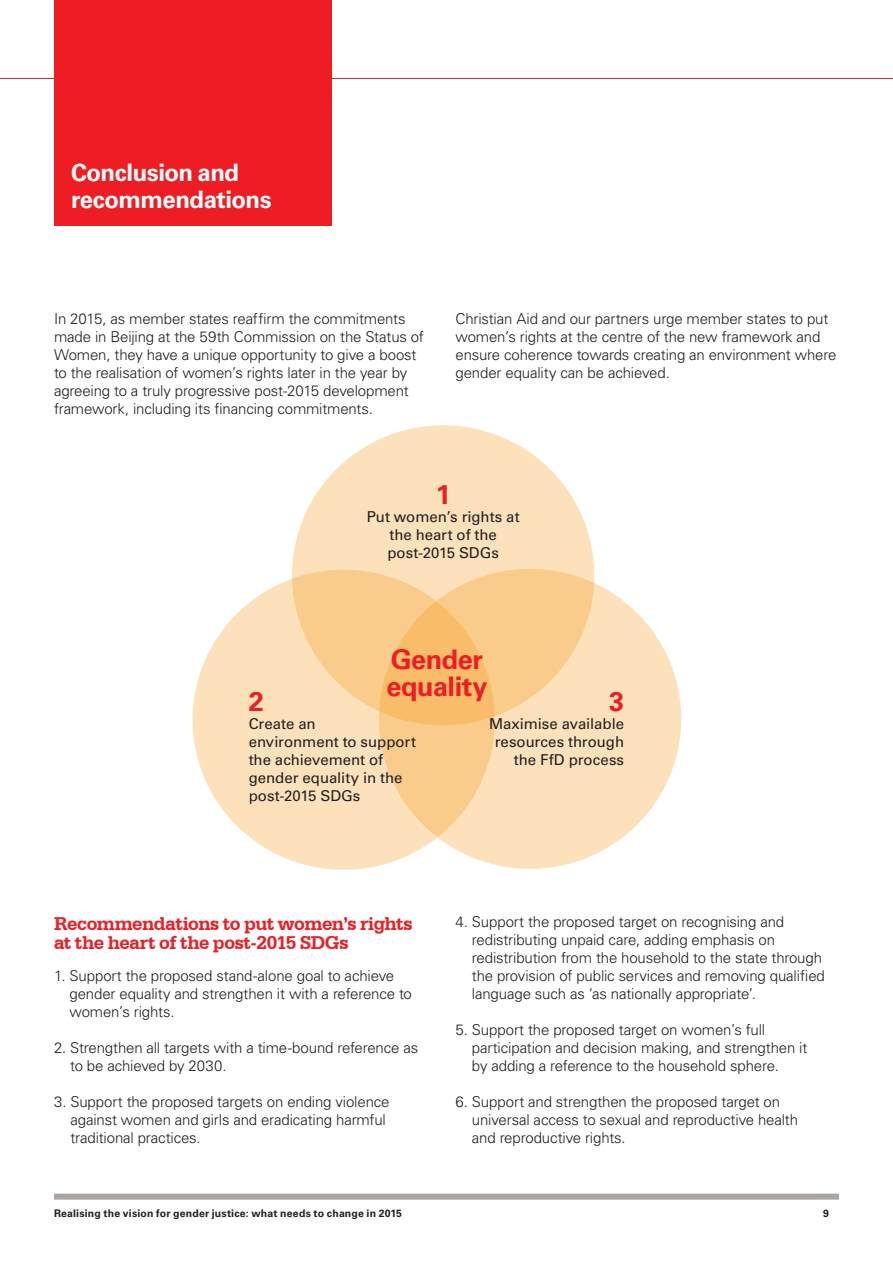
<style>
.page{position:relative;width:893px;height:1263px;background:#fff}
.page>*{position:absolute;margin:0;border:0;box-sizing:border-box;transform-origin:0 0}
.t1{font:700 27px/27px "Univers CA";letter-spacing:-.015em;color:#ee1d23}
.t2{font:700 24px/27px "Univers CA";letter-spacing:-.02em;color:#fff}
.t3{font:700 19.5px/19.5px "Serifa BT";letter-spacing:-.025em;color:#ee1d23}
.t4{font:300 15px/18px "Univers CA";letter-spacing:-.01em;color:#231f20}
.t5{font:15px/18px "Univers CA";letter-spacing:-.005em;color:#231f20;text-align:right}
.t6{font:700 10.5px "Univers CA";letter-spacing:.015em;color:#231f20}
</style>
<div class="page">
<div style="left:54px;top:1193px;width:785px;height:6px;background:#ada5a3"></div>
<hr style="left:0;top:78px;width:893px;height:1px;background:#d1232a">
<div style="left:54px;top:0;width:277px;height:225px;background:#ee1d23"></div>
<div style="left:292px;top:425px;width:302px;height:300px;background:#fce1bb;border-radius:50%"></div>
<svg style="left:193px;top:570px;width:302px;height:300px;background:#fbdcb0"></svg>
<svg style="left:379px;top:569px;width:302px;height:300px;background:#fad5a0"></svg>
<h2 class="t2" style="left:71px;top:159px;width:202px">Conclusion and recommendations</h2>
<p class="t4" style="left:54px;top:310px;width:371px">In 2015, as member states reaffirm the commitments made in Beijing at the 59th Commission on the Status of Women, they have a unique opportunity to give a boost to the realisation of women’s rights later in the year by agreeing to a truly progressive post-2015 development framework, including its financing commitments.</p>
<p class="t4" style="left:455px;top:310px;width:382px">Christian Aid and our partners urge member states to put women’s rights at the centre of the new framework and ensure coherence towards creating an environment where gender equality can be achieved.</p>
<h1 class="t1" style="left:436px;top:481px;width:17px">1</h1>
<p class="t5" style="left:367px;top:508px;width:155px;text-align:center">Put women’s rights at the heart of the post-2015 SDGs</p>
<h1 class="t1" style="left:386px;top:646px;width:102px">Gender equality</h1>
<h1 class="t1" style="left:249px;top:688px;width:17px">2</h1>
<p class="t5" style="left:249px;top:715px;width:169px;text-align:left">Create an<br>environment to support the achievement of gender equality in the post-2015 SDGs</p>
<h1 class="t1" style="left:609px;top:688px;width:17px">3</h1>
<p class="t5" style="left:489px;top:715px;width:137px">Maximise available resources through the FfD process</p>
<h3 class="t3" style="left:54px;top:913px;width:360px">Recommendations to put women’s rights at the heart of the post-2015 SDGs</h3>
<p class="t4" style="left:69px;top:967px;width:344px;text-indent:-15px">1. Support the proposed stand-alone goal to achieve gender equality and strengthen it with a reference to women’s rights.</p>
<p class="t4" style="left:70px;top:1039px;width:350px;text-indent:-16px">2. Strengthen all targets with a time-bound reference as to be achieved by 2030.</p>
<p class="t4" style="left:70px;top:1093px;width:321px;text-indent:-16px">3. Support the proposed targets on ending violence against women and girls and eradicating harmful traditional practices.</p>
<p class="t4" style="left:472px;top:913px;width:355px;text-indent:-16px">4. Support the proposed target on recognising and redistributing unpaid care, adding emphasis on redistribution from the household to the state through the provision of public services and removing qualified language such as ‘as nationally appropriate’.</p>
<p class="t4" style="left:472px;top:1021px;width:337px;text-indent:-16px">5. Support the proposed target on women’s full participation and decision making, and strengthen it by adding a reference to the household sphere.</p>
<p class="t4" style="left:472px;top:1093px;width:328px;text-indent:-16px">6. Support and strengthen the proposed target on universal access to sexual and reproductive health and reproductive rights.</p>
<p class="t6" style="left:54px;top:1207px;width:350px">Realising the vision for gender justice: what needs to change in 2015</p>
<p class="t6" style="left:823px;top:1207px;width:7px">9</p>
</div>
